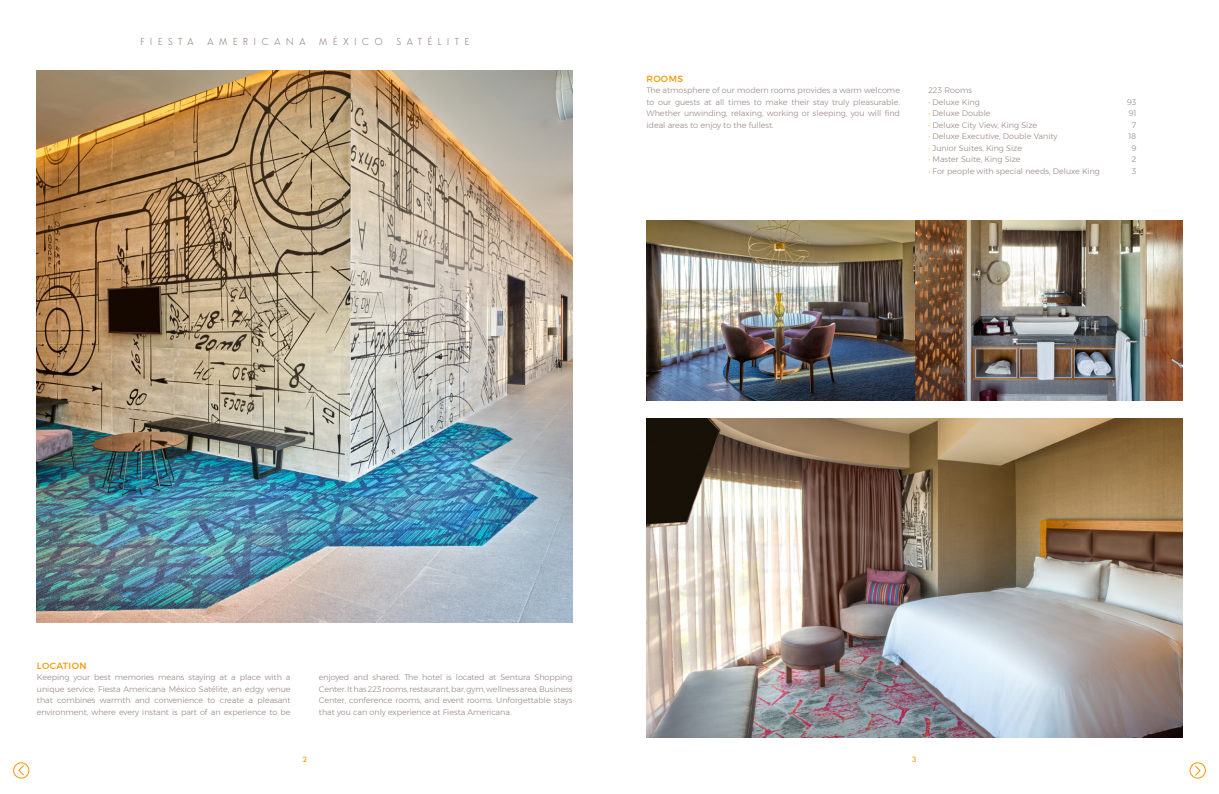
<style>
.page{position:relative;width:1219px;height:794px;background:#fff}
.page>*{position:absolute;margin:0;border:0;box-sizing:border-box;transform-origin:0 0}
.t1{font:300 10.5px "Simplo";letter-spacing:.51em;color:#988883}
.t2{font:9px "Montserrat";letter-spacing:.05em;color:#f49600}
.t3{font:300 8px/11.5px "Montserrat";color:#988883;text-align:justify}
.t4{font:500 8px "Simplo";color:#f49600}
.s1{color:#f5b300}
</style>
<div class="page">
<img style="left:37px;top:71px;width:535px;height:551px">
<img style="left:647px;top:418px;width:535px;height:319px">
<img style="left:646px;top:220px;width:269px;height:180px">
<img style="left:915px;top:220px;width:267px;height:180px">
<div style="left:1190px;top:762px;width:16px;height:16px;border:1px solid #f49600;border-radius:50%"></div>
<svg style="left:1195px;top:765px;width:6px;height:11px"></svg>
<div style="left:13px;top:762px;width:16px;height:16px;border:1px solid #f49600;border-radius:50%"></div>
<svg style="left:18px;top:765px;width:6px;height:10px"></svg>
<h1 class="t1" style="left:140px;top:35px;width:55px">FIESTA</h1>
<h1 class="t1" style="left:207px;top:35px;width:100px">AMERICANA</h1>
<h1 class="t1" style="left:319px;top:35px;width:65px">MÉXICO</h1>
<h1 class="t1" style="left:397px;top:35px;width:74px">SATÉLITE</h1>
<p class="t2" style="left:646px;top:71px;width:38px">ROOMS</p>
<p class="t3" style="left:646px;top:84px;width:255px">The atmosphere of our modern rooms provides a warm welcome to our guests at all times to make their stay truly pleasurable.<br>Whether unwinding, relaxing, working or sleeping, you will find ideal areas to enjoy to the fullest.</p>
<p class="t3" style="left:928px;top:85px;width:45px">223 Rooms</p>
<p class="t3" style="left:928px;top:96px;width:53px"><span class="s1">•</span> Deluxe King</p>
<p class="t3" style="left:1127px;top:96px;width:11px">93</p>
<p class="t3" style="left:928px;top:108px;width:64px"><span class="s1">•</span> Deluxe Double</p>
<p class="t3" style="left:1128px;top:108px;width:9px">91</p>
<p class="t3" style="left:928px;top:119px;width:110px"><span class="s1">•</span> Deluxe City View, King Size</p>
<p class="t3" style="left:1132px;top:119px;width:6px">7</p>
<p class="t3" style="left:928px;top:131px;width:131px"><span class="s1">•</span> Deluxe Executive, Double Vanity</p>
<p class="t3" style="left:1128px;top:131px;width:10px">18</p>
<p class="t3" style="left:928px;top:142px;width:95px"><span class="s1">•</span> Junior Suites, King Size</p>
<p class="t3" style="left:1131px;top:142px;width:7px">9</p>
<p class="t3" style="left:928px;top:154px;width:94px"><span class="s1">•</span> Master Suite, King Size</p>
<p class="t3" style="left:1132px;top:154px;width:6px">2</p>
<p class="t3" style="left:928px;top:165px;width:173px"><span class="s1">•</span> For people with special needs, Deluxe King</p>
<p class="t3" style="left:1132px;top:165px;width:6px">3</p>
<p class="t2" style="left:37px;top:658px;width:51px">LOCATION</p>
<p class="t3" style="left:37px;top:671px;width:255px">Keeping your best memories means staying at a place with a unique service: Fiesta Americana México Satélite, an edgy venue that combines warmth and convenience to create a pleasant environment, where every instant is part of an experience to be</p>
<p class="t3" style="left:319px;top:671px;width:255px">enjoyed and shared. The hotel is located at Sentura Shopping Center. It has 223 rooms, restaurant, bar, gym, wellness area, Business Center, conference rooms, and event rooms. Unforgettable stays that you can only experience at Fiesta Americana.</p>
<p class="t4" style="left:303px;top:754px;width:6px">2</p>
<p class="t4" style="left:912px;top:754px;width:6px">3</p>
</div>
